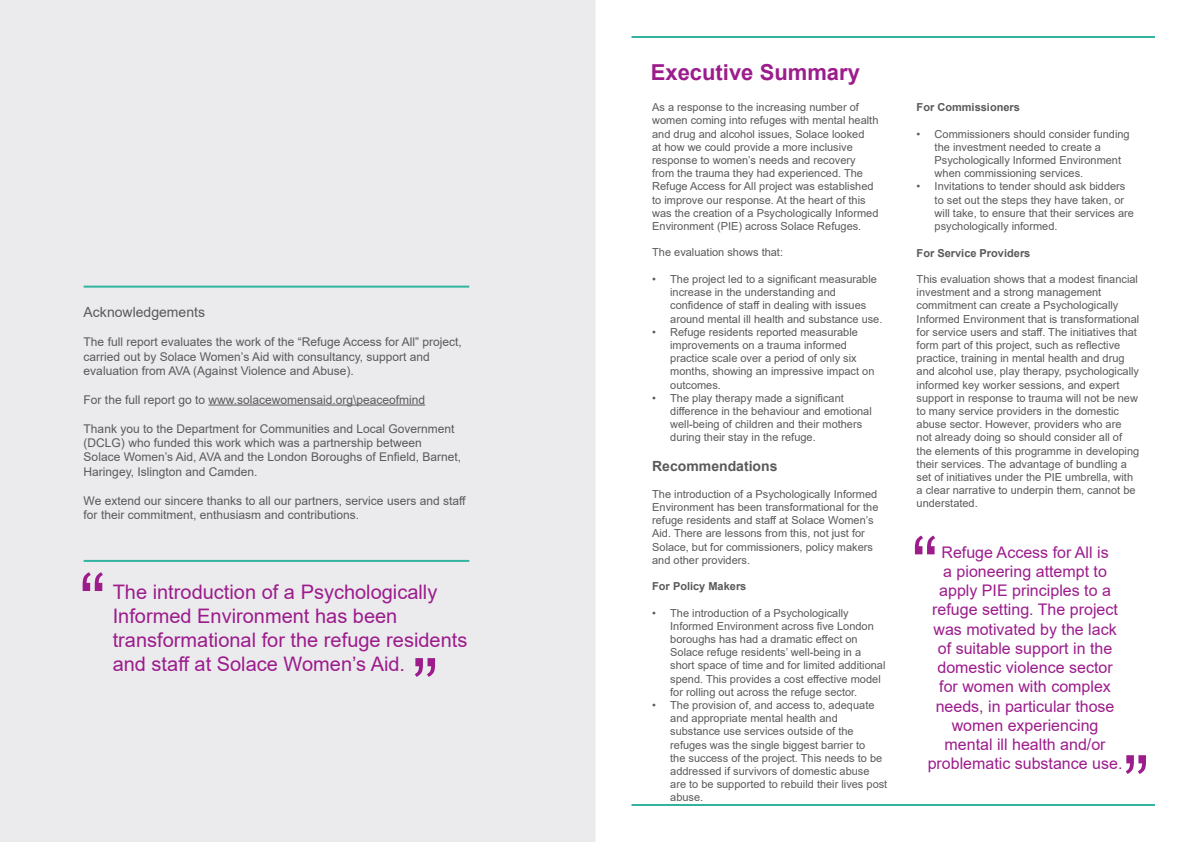
<style>
.page{position:relative;width:1191px;height:842px;background:#fff}
.page>*{position:absolute;margin:0;border:0;box-sizing:border-box;transform-origin:0 0}
.t1{font:80px "Arial";color:#9c1c8c}
.t2{font:700 22px "Arial";color:#9c1c8c}
.t3{font:20px/24px "Arial";color:#9c1c8c}
.t4{font:16px/19.2px "Arial";color:#9c1c8c;text-align:center}
.t5{font:14px "Arial";color:#5b5959}
.t6{font:700 14px "Arial";color:#5b5959}
.t7{font:12px/14.4px "Arial";color:#5b5959}
.t8{font:11px/13.2px "Arial";color:#5b5959}
.t9{font:700 11px "Arial";color:#5b5959}
</style>
<div class="page">
<div style="left:0;top:0;width:595px;height:842px;background:#ebeaed"></div>
<hr style="left:208px;top:405px;width:217px;height:1px;background:#5b5959">
<hr style="left:84px;top:286px;width:385px;height:2px;background:#32b4a0">
<hr style="left:84px;top:560px;width:385px;height:2px;background:#32b4a0">
<hr style="left:631px;top:36px;width:524px;height:2px;background:#32b4a0">
<hr style="left:631px;top:804px;width:524px;height:2px;background:#32b4a0">
<p class="t5" style="left:84px;top:303px;width:123px">Acknowledgements</p>
<p class="t7" style="left:84px;top:335px;width:380px">The full report evaluates the work of the “Refuge Access for All” project, carried out by Solace Women’s Aid with consultancy, support and evaluation from AVA (Against Violence and Abuse).</p>
<p class="t7" style="left:84px;top:392px;width:343px">For the full report go to www.solacewomensaid.org\peaceofmind</p>
<p class="t7" style="left:84px;top:421px;width:379px">Thank you to the Department for Communities and Local Government (DCLG) who funded this work which was a partnership between Solace Women’s Aid, AVA and the London Boroughs of Enfield, Barnet, Haringey, Islington and Camden.</p>
<p class="t7" style="left:84px;top:493px;width:384px">We extend our sincere thanks to all our partners, service users and staff for their commitment, enthusiasm and contributions.</p>
<h1 class="t1" style="left:79px;top:547px;width:28px">“</h1>
<h3 class="t3" style="left:113px;top:579px;width:356px">The introduction of a Psychologically Informed Environment has been transformational for the refuge residents and staff at Solace Women’s Aid.</h3>
<h1 class="t1" style="left:412px;top:633px;width:28px">”</h1>
<h2 class="t2" style="left:651px;top:57px;width:211px">Executive Summary</h2>
<p class="t8" style="left:652px;top:101px;width:228px">As a response to the increasing number of women coming into refuges with mental health and drug and alcohol issues, Solace looked<br>at how we could provide a more inclusive response to women’s needs and recovery from the trauma they had experienced. The Refuge Access for All project was established to improve our response. At the heart of this was the creation of a Psychologically Informed Environment (PIE) across Solace Refuges.</p>
<p class="t8" style="left:652px;top:246px;width:132px">The evaluation shows that:</p>
<p class="t8" style="left:670px;top:272px;width:214px;text-indent:-18px">• The project led to a significant measurable increase in the understanding and confidence of staff in dealing with issues around mental ill health and substance use.</p>
<p class="t8" style="left:670px;top:325px;width:206px;text-indent:-18px">• Refuge residents reported measurable improvements on a trauma informed practice scale over a period of only six months, showing an impressive impact on outcomes.</p>
<p class="t8" style="left:670px;top:391px;width:203px;text-indent:-18px">• The play therapy made a significant difference in the behaviour and emotional well-being of children and their mothers during their stay in the refuge.</p>
<p class="t6" style="left:652px;top:456px;width:127px">Recommendations</p>
<p class="t8" style="left:652px;top:487px;width:228px">The introduction of a Psychologically Informed Environment has been transformational for the refuge residents and staff at Solace Women’s Aid. There are lessons from this, not just for Solace, but for commissioners, policy makers and other providers.</p>
<p class="t9" style="left:652px;top:578px;width:96px">For Policy Makers</p>
<p class="t8" style="left:670px;top:606px;width:217px;text-indent:-18px">• The introduction of a Psychologically Informed Environment across five London boroughs has had a dramatic effect on Solace refuge residents’ well-being in a short space of time and for limited additional spend. This provides a cost effective model for rolling out across the refuge sector.</p>
<p class="t8" style="left:670px;top:698px;width:219px;text-indent:-18px">• The provision of, and access to, adequate and appropriate mental health and substance use services outside of the refuges was the single biggest barrier to<br>the success of the project. This needs to be addressed if survivors of domestic abuse are to be supported to rebuild their lives post abuse.</p>
<p class="t9" style="left:916px;top:100px;width:105px">For Commissioners</p>
<p class="t8" style="left:934px;top:127px;width:197px;text-indent:-18px">• Commissioners should consider funding the investment needed to create a Psychologically Informed Environment when commissioning services.</p>
<p class="t8" style="left:934px;top:180px;width:201px;text-indent:-18px">• Invitations to tender should ask bidders to set out the steps they have taken, or will take, to ensure that their services are psychologically informed.</p>
<p class="t9" style="left:916px;top:245px;width:115px">For Service Providers</p>
<p class="t8" style="left:916px;top:272px;width:224px">This evaluation shows that a modest financial investment and a strong management commitment can create a Psychologically Informed Environment that is transformational for service users and staff. The initiatives that form part of this project, such as reflective practice, training in mental health and drug and alcohol use, play therapy, psychologically informed key worker sessions, and expert support in response to trauma will not be new to many service providers in the domestic abuse sector. However, providers who are not already doing so should consider all of the elements of this programme in developing their services. The advantage of bundling a set of initiatives under the PIE umbrella, with a clear narrative to underpin them, cannot be understated.</p>
<p class="t4" style="left:927px;top:542px;width:196px">Refuge Access for All is<br>a pioneering attempt to apply PIE principles to a refuge setting. The project was motivated by the lack of suitable support in the domestic violence sector for women with complex needs, in particular those women experiencing mental ill health and/or problematic substance use.</p>
<h1 class="t1" style="left:911px;top:511px;width:28px">“</h1>
<h1 class="t1" style="left:1123px;top:730px;width:28px">”</h1>
</div>
